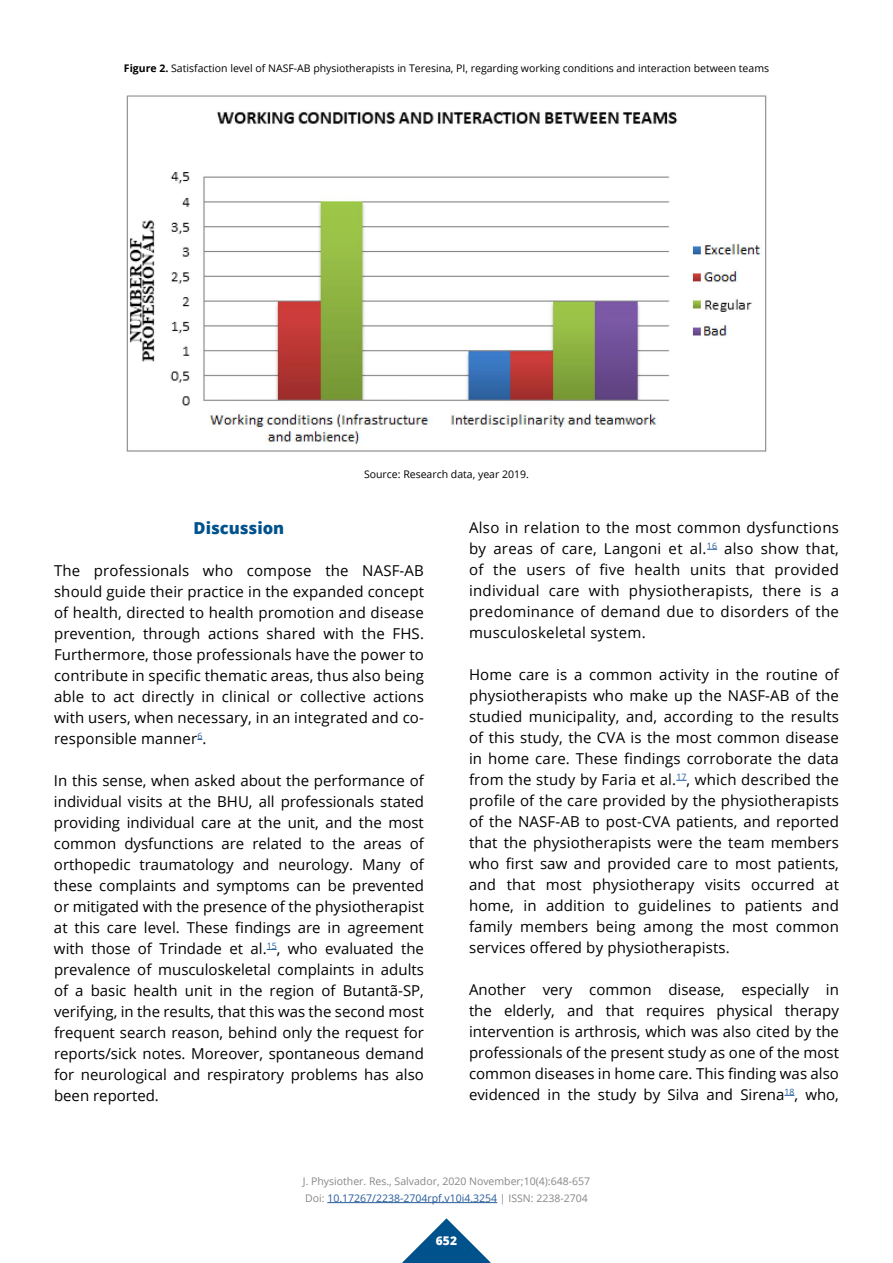
<style>
.page{position:relative;width:893px;height:1263px;background:#fff}
.page>*{position:absolute;margin:0;border:0;box-sizing:border-box;transform-origin:0 0}
.t1{font:800 16.5px "Open Sans";color:#00528c}
.t2{font:15px/21px "Open Sans";letter-spacing:.01em;color:#000;text-align:justify}
.t3{font:800 12px "Open Sans";color:#fff}
.t4{font:10.5px "Open Sans";color:#000}
.t5{font:10.5px/16.5px "Open Sans";color:#878787}
.s1{font-weight:700}
.s2{color:#265b9b}
</style>
<div class="page">
<svg style="left:402px;top:1218px;width:89px;height:45px"></svg>
<hr style="left:327px;top:1202px;width:170px;height:1px;background:#265b9b">
<img style="left:126px;top:95px;width:641px;height:357px">
<p class="t4" style="left:124px;top:61px;width:647px"><span class="s1">Figure 2.</span> Satisfaction level of NASF-AB physiotherapists in Teresina, PI, regarding working conditions and interaction between teams</p>
<p class="t4" style="left:364px;top:467px;width:166px">Source: Research data, year 2019.</p>
<p class="t1" style="left:194px;top:515px;width:92px">Discussion</p>
<p class="t2" style="left:54px;top:559px;width:371px">The professionals who compose the NASF-AB should guide their practice in the expanded concept of health, directed to health promotion and disease prevention, through actions shared with the FHS.<br>Furthermore, those professionals have the power to contribute in specific thematic areas, thus also being able to act directly in clinical or collective actions with users, when necessary, in an integrated and co&shy;responsible manner<sup>6</sup>.</p>
<p class="t2" style="left:54px;top:769px;width:371px">In this sense, when asked about the performance of individual visits at the BHU, all professionals stated providing individual care at the unit, and the most common dysfunctions are related to the areas of orthopedic traumatology and neurology. Many of these complaints and symptoms can be prevented or mitigated with the presence of the physiotherapist at this care level. These findings are in agreement with those of Trindade et al.<sup>15</sup>, who evaluated the prevalence of musculoskeletal complaints in adults of a basic health unit in the region of Butantã-SP, verifying, in the results, that this was the second most frequent search reason, behind only the request for reports/sick notes. Moreover, spontaneous demand for neurological and respiratory problems has also been reported.</p>
<p class="t2" style="left:469px;top:516px;width:371px">Also in relation to the most common dysfunctions by areas of care, Langoni et al.<sup>16</sup> also show that, of the users of five health units that provided individual care with physiotherapists, there is a predominance of demand due to disorders of the musculoskeletal system.</p>
<p class="t2" style="left:469px;top:663px;width:371px">Home care is a common activity in the routine of physiotherapists who make up the NASF-AB of the studied municipality, and, according to the results of this study, the CVA is the most common disease in home care. These findings corroborate the data from the study by Faria et al.<sup>17</sup>, which described the profile of the care provided by the physiotherapists of the NASF-AB to post-CVA patients, and reported that the physiotherapists were the team members who first saw and provided care to most patients, and that most physiotherapy visits occurred at home, in addition to guidelines to patients and family members being among the most common services offered by physiotherapists.</p>
<p class="t2" style="left:469px;top:978px;width:371px">Another very common disease, especially in the elderly, and that requires physical therapy intervention is arthrosis, which was also cited by the professionals of the present study as one of the most common diseases in home care. This finding was also evidenced in the study by Silva and Sirena<sup>18</sup>, who,</p>
<p class="t5" style="left:303px;top:1173px;width:289px">J. Physiother. Res., Salvador, 2020 November;10(4):648-657<br>Doi: <span class="s2">10.17267/2238-2704rpf.v10i4.3254</span> | ISSN: 2238-2704</p>
<p class="t3" style="left:436px;top:1232px;width:23px">652</p>
</div>
